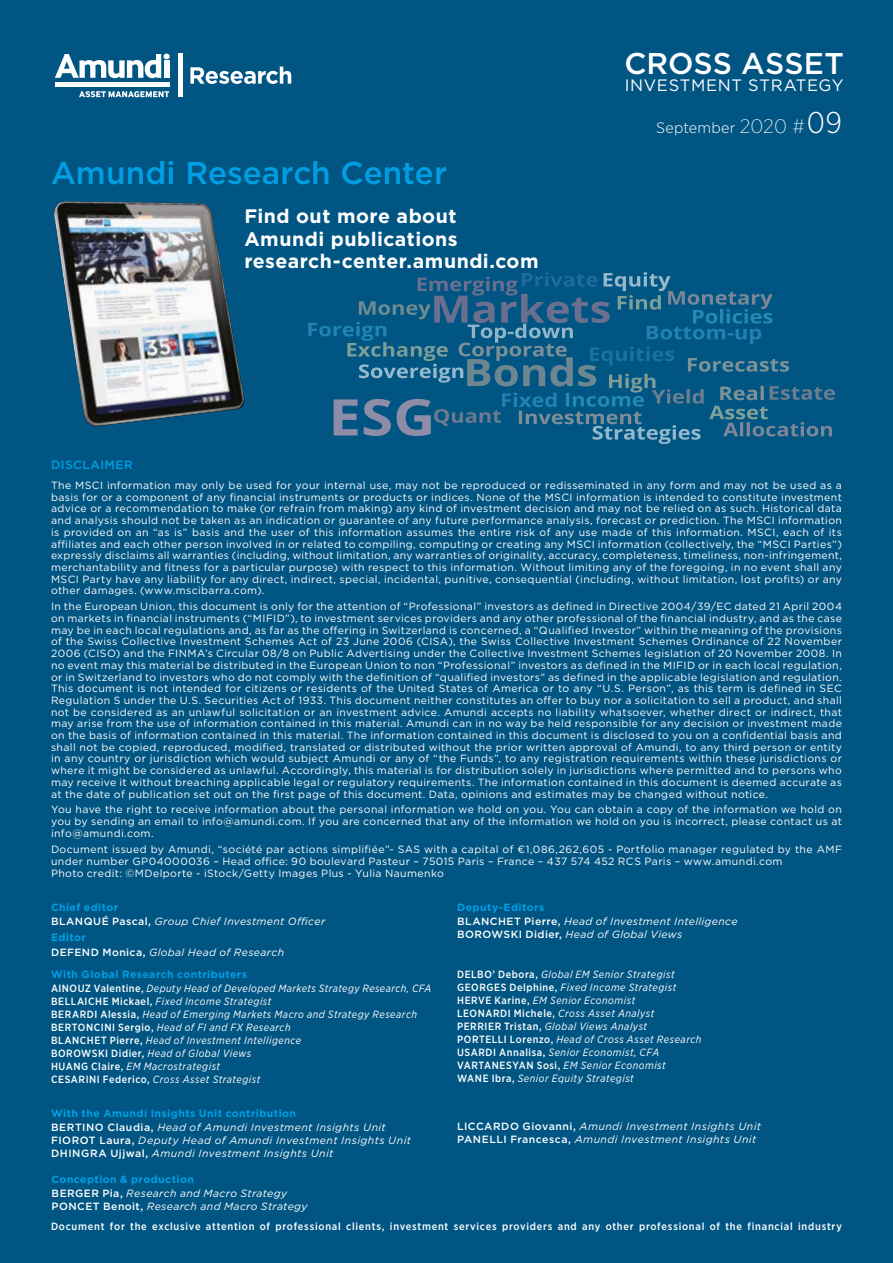
<style>
.page{position:relative;width:893px;height:1263px;background:#005583}
.page>*{position:absolute;margin:0;border:0;box-sizing:border-box;transform-origin:0 0}
.t1{font:500 31.5px "Gotham";color:#009fe3}
.t2{font:500 30px "Gotham";letter-spacing:.005em;color:#fff}
.t3{font:700 19.5px/22.5px "Gotham";letter-spacing:.025em;color:#fff}
.t4{font:16.5px "Gotham";letter-spacing:.035em;color:#fff}
.t5{font:300 15px "Gotham Narrow";letter-spacing:.015em;color:#fff;scale:1.1 1}
.t6{font:500 12px "Gotham";letter-spacing:.035em;color:#009fe3}
.t7{font:10.5px/11.7px "Gotham";letter-spacing:.035em;color:#fff;text-align:justify}
.t8{font:italic 10.5px/13px "Gotham Narrow";letter-spacing:.045em;color:#fff}
.t9{font:italic 10.5px/14.1px "Gotham";letter-spacing:.035em;color:#fff}
.t10{font:500 10.5px "Gotham Narrow";letter-spacing:.07em;color:#fff}
.t11{font:700 10.5px/14.1px "Gotham";letter-spacing:.04em;color:#009fe3}
.s1{font-weight:200;font-size:19.5px}
.s2{font-size:30px}
.s3{font-weight:700;font-style:normal;color:#009fe3}
.s4{font-weight:500;font-style:normal}
.s5{font-weight:500;color:#fff}
.s6{font-weight:400;font-style:italic;color:#fff}
</style>
<div class="page">
<svg style="left:55px;top:54px;width:115px;height:24px"></svg>
<div style="left:164px;top:60px;width:5px;height:18px;background:#fff"></div>
<div style="left:55px;top:82px;width:114px;height:5px;background:#fff"></div>
<svg style="left:79px;top:91px;width:90px;height:7px"></svg>
<div style="left:178px;top:54px;width:5px;height:43px;background:#fff"></div>
<svg style="left:190px;top:67px;width:101px;height:17px"></svg>
<img style="left:54px;top:201px;width:191px;height:225px">
<svg style="left:308px;top:272px;width:527px;height:172px"></svg>
<h2 class="t2" style="left:624px;top:44px;width:221px">CROSS ASSET</h2>
<h3 class="t4" style="left:625px;top:74px;width:220px">INVESTMENT STRATEGY</h3>
<h1 class="t1" style="left:51px;top:153px;width:397px">Amundi Research Center</h1>
<h3 class="t3" style="left:244px;top:205px;width:296px">Find out more about<br>Amundi publications research-center.amundi.com</h3>
<h3 class="t5" style="left:656px;top:118px;width:170px">September <span class="s1">2020 #</span> <span class="s2">09</span></h3>
<p class="t6" style="left:51px;top:457px;width:83px">DISCLAIMER</p>
<p class="t7" style="left:51px;top:479px;width:792px">The MSCI information may only be used for your internal use, may not be reproduced or redisseminated in any form and may not be used as a basis for or a component of any financial instruments or products or indices. None of the MSCI information is intended to constitute investment advice or a recommendation to make (or refrain from making) any kind of investment decision and may not be relied on as such. Historical data and analysis should not be taken as an indication or guarantee of any future performance analysis, forecast or prediction. The MSCI information is provided on an “as is” basis and the user of this information assumes the entire risk of any use made of this information. MSCI, each of its affiliates and each other person involved in or related to compiling, computing or creating any MSCI information (collectively, the “MSCI Parties”) expressly disclaims all warranties (including, without limitation, any warranties of originality, accuracy, completeness, timeliness, non-infringement, merchantability and fitness for a particular purpose) with respect to this information. Without limiting any of the foregoing, in no event shall any MSCI Party have any liability for any direct, indirect, special, incidental, punitive, consequential (including, without limitation, lost profits) or any other damages. (www.mscibarra.com).</p>
<p class="t7" style="left:51px;top:600px;width:792px">In the European Union, this document is only for the attention of “Professional” investors as defined in Directive 2004/39/EC dated 21 April 2004 on markets in financial instruments (“MIFID”), to investment services providers and any other professional of the financial industry, and as the case may be in each local regulations and, as far as the offering in Switzerland is concerned, a “Qualified Investor” within the meaning of the provisions of the Swiss Collective Investment Schemes Act of 23 June 2006 (CISA), the Swiss Collective Investment Schemes Ordinance of 22 November 2006 (CISO) and the FINMA’s Circular 08/8 on Public Advertising under the Collective Investment Schemes legislation of 20 November 2008. In no event may this material be distributed in the European Union to non “Professional” investors as defined in the MIFID or in each local regulation, or in Switzerland to investors who do not comply with the definition of “qualified investors” as defined in the applicable legislation and regulation.<br>This document is not intended for citizens or residents of the United States of America or to any “U.S. Person”, as this term is defined in SEC Regulation S under the U.S. Securities Act of 1933. This document neither constitutes an offer to buy nor a solicitation to sell a product, and shall not be considered as an unlawful solicitation or an investment advice. Amundi accepts no liability whatsoever, whether direct or indirect, that may arise from the use of information contained in this material. Amundi can in no way be held responsible for any decision or investment made on the basis of information contained in this material. The information contained in this document is disclosed to you on a confidential basis and shall not be copied, reproduced, modified, translated or distributed without the prior written approval of Amundi, to any third person or entity in any country or jurisdiction which would subject Amundi or any of “the Funds”, to any registration requirements within these jurisdictions or where it might be considered as unlawful. Accordingly, this material is for distribution solely in jurisdictions where permitted and to persons who may receive it without breaching applicable legal or regulatory requirements. The information contained in this document is deemed accurate as at the date of publication set out on the first page of this document. Data, opinions and estimates may be changed without notice.</p>
<p class="t7" style="left:51px;top:804px;width:792px">You have the right to receive information about the personal information we hold on you. You can obtain a copy of the information we hold on you by sending an email to info@amundi.com. If you are concerned that any of the information we hold on you is incorrect, please contact us at info@amundi.com.</p>
<p class="t7" style="left:51px;top:843px;width:792px">Document issued by Amundi, “société par actions simplifiée”- SAS with a capital of €1,086,262,605 - Portfolio manager regulated by the AMF under number GP04000036 – Head office: 90 boulevard Pasteur – 75015 Paris – France – 437 574 452 RCS Paris – www.amundi.com</p>
<p class="t7" style="left:51px;top:867px;width:394px">Photo credit: ©MDelporte - iStock/Getty Images Plus - Yulia Naumenko</p>
<p class="t9" style="left:51px;top:900px;width:276px"><span class="s3">Chief editor<br></span><span class="s4">BLANQUÉ Pascal,</span> Group Chief Investment Officer</p>
<p class="t9" style="left:51px;top:930px;width:235px"><span class="s3">Editor<br></span><span class="s4">DEFEND Monica,</span> Global Head of Research</p>
<p class="t11" style="left:51px;top:967px;width:197px">With Global Research contributers</p>
<p class="t8" style="left:51px;top:981px;width:382px"><span class="s4">AINOUZ Valentine,</span> Deputy Head of Developed Markets Strategy Research, CFA <span class="s4">BELLAICHE Mickael,</span> Fixed Income Strategist<br><span class="s4">BERARDI Alessia,</span> Head of Emerging Markets Macro and Strategy Research <span class="s4">BERTONCINI Sergio,</span> Head of FI and FX Research<br><span class="s4">BLANCHET Pierre,</span> Head of Investment Intelligence<br><span class="s4">BOROWSKI Didier,</span> Head of Global Views<br><span class="s4">HUANG Claire,</span> EM Macrostrategist<br><span class="s4">CESARINI Federico,</span> Cross Asset Strategist</p>
<p class="t11" style="left:51px;top:1106px;width:336px">With the Amundi Insights Unit contribution<br><span class="s5">BERTINO Claudia,</span> <span class="s6">Head of Amundi Investment Insights Unit</span></p>
<p class="t9" style="left:51px;top:1133px;width:361px;line-height:13px"><span class="s4">FIOROT Laura,</span> Deputy Head of Amundi Investment Insights Unit<br><span class="s4">DHINGRA Ujjwal,</span> Amundi Investment Insights Unit</p>
<p class="t9" style="left:52px;top:1172px;width:237px"><span class="s3">Conception &amp; production<br></span><span class="s4">BERGER Pia,</span> Research and Macro Strategy</p>
<p class="t9" style="left:52px;top:1199px;width:257px"><span class="s4">PONCET Benoit,</span> Research and Macro Strategy</p>
<p class="t9" style="left:457px;top:900px;width:282px"><span class="s3">Deputy-Editors<br></span><span class="s4">BLANCHET Pierre,</span> Head of Investment Intelligence</p>
<p class="t9" style="left:457px;top:927px;width:227px"><span class="s4">BOROWSKI Didier,</span> Head of Global Views</p>
<p class="t8" style="left:457px;top:967px;width:246px"><span class="s4">DELBO’ Debora,</span> Global EM Senior Strategist <span class="s4">GEORGES Delphine,</span> Fixed Income Strategist <span class="s4">HERVE Karine,</span> EM Senior Economist<br><span class="s4">LEONARDI Michele,</span> Cross Asset Analyst<br><span class="s4">PERRIER Tristan,</span> Global Views Analyst<br><span class="s4">PORTELLI Lorenzo,</span> Head of Cross Asset Research <span class="s4">USARDI Annalisa,</span> Senior Economist, CFA <span class="s4">VARTANESYAN Sosi,</span> EM Senior Economist<br><span class="s4">WANE Ibra,</span> Senior Equity Strategist</p>
<p class="t9" style="left:457px;top:1119px;width:305px;line-height:13px"><span class="s4">LICCARDO Giovanni,</span> Amundi Investment Insights Unit<br><span class="s4">PANELLI Francesca,</span> Amundi Investment Insights Unit</p>
<p class="t10" style="left:51px;top:1220px;width:792px">Document for the exclusive attention of professional clients, investment services providers and any other professional of the financial industry</p>
</div>
